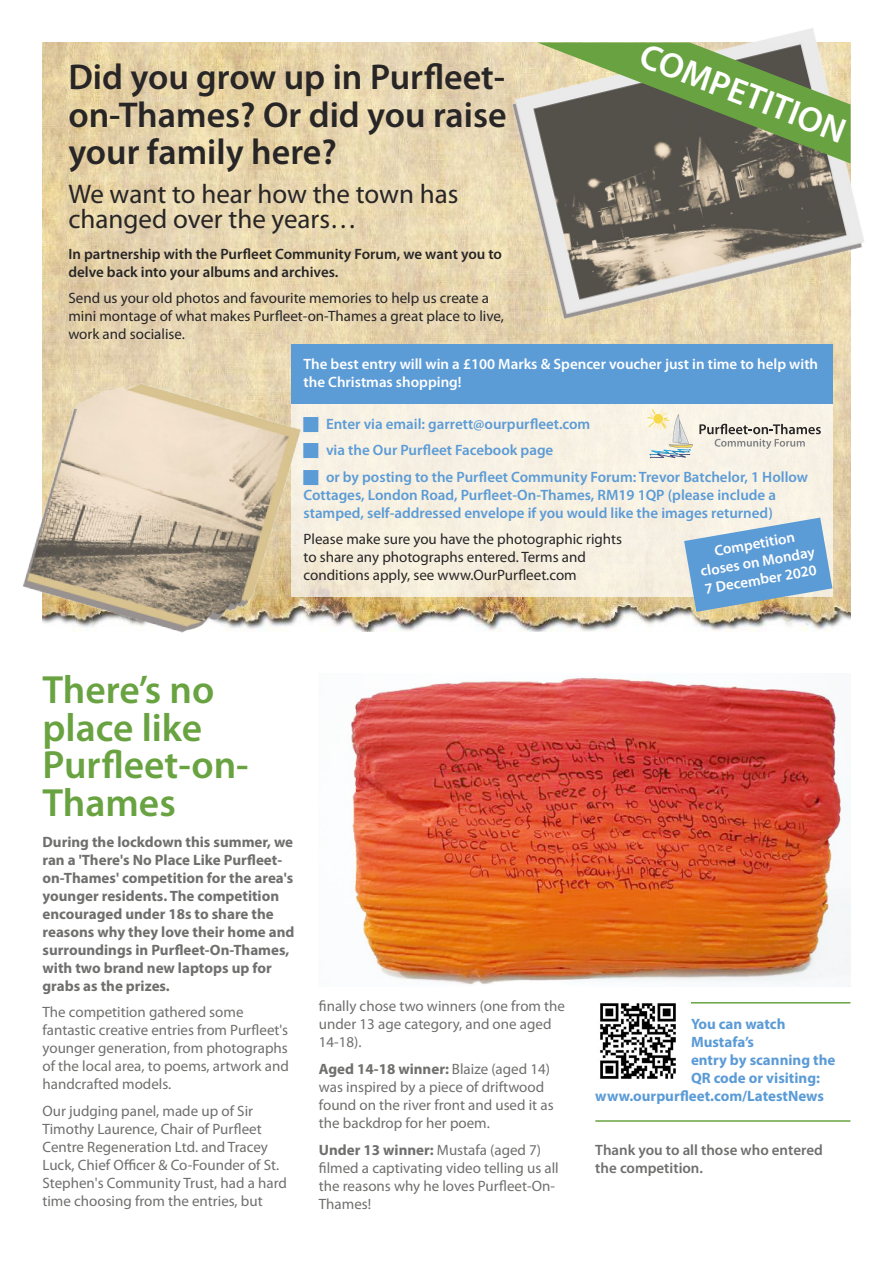
<style>
.page{position:relative;width:893px;height:1263px;background:#fff}
.page>*{position:absolute;margin:0;border:0;box-sizing:border-box;transform-origin:0 0}
.t1{font:600 39.45px/37.5px "Myriad Pro";color:#69a341}
.t2{font:600 36px/37.5px "Myriad Pro";color:#272526;text-align:justify}
.t3{font:600 35.4px "Myriad Pro";color:#fff}
.t4{font:27px/25.5px "Myriad Pro";color:#272526}
.t5{font:15px/18px "Myriad Pro";color:#6f6f6e}
.t6{font:700 15px/18px "Myriad Pro";color:#6f6f6e}
.t7{font:600 15px/18px "Myriad Pro";color:#5b9bd6}
.t8{font:15px/18px "Myriad Pro";color:#272526}
.t9{font:600 15px/18px "Myriad Pro";color:#fff}
.t10{font:600 15px/18px "Myriad Pro";color:#272526}
.t11{font:700 15px "Myriad Pro";color:#5b9bd6}
.t12{font:600 15px/18px "Myriad Pro";color:#6f6f6e}
.s1{font-weight:700}
</style>
<div class="page">
<img style="left:351px;top:677px;width:499px;height:308px">
<img style="left:43px;top:43px;width:807px;height:588px">
<img style="left:508px;top:28px;width:356px;height:296px">
<div style="left:291px;top:404px;width:541px;height:193px;background:#f7f1e3"></div>
<div style="left:291px;top:345px;width:541px;height:59px;background:#5b9bd6"></div>
<svg style="left:684px;top:518px;width:148px;height:94px"></svg>
<svg style="left:537px;top:42px;width:313px;height:121px;background:#7a8c61"></svg>
<img style="left:600px;top:1003px;width:76px;height:76px">
<hr style="left:691px;top:1002px;width:159px;height:1px;background:#69a341">
<hr style="left:595px;top:1120px;width:255px;height:2px;background:#69a341">
<img style="left:23px;top:366px;width:284px;height:267px">
<svg style="left:647px;top:409px;width:46px;height:49px"></svg>
<svg style="left:699px;top:424px;width:122px;height:25px"></svg>
<svg style="left:303px;top:416px;width:4px;height:15px"></svg>
<svg style="left:303px;top:443px;width:4px;height:15px"></svg>
<svg style="left:303px;top:469px;width:4px;height:15px"></svg>
<p class="t2" style="left:68px;top:62px;width:440px">Did you grow up in Purfleet&shy;on-Thames? Or did you raise your family here?</p>
<p class="t4" style="left:68px;top:183px;width:392px">We want to hear how the town has changed over the years…</p>
<p class="t10" style="left:68px;top:246px;width:435px">In partnership with the Purfleet Community Forum, we want you to delve back into your albums and archives.</p>
<p class="t8" style="left:68px;top:291px;width:437px">Send us your old photos and favourite memories to help us create a mini montage of what makes Purfleet-on-Thames a great place to live, work and socialise.</p>
<p class="t3" style="left:646px;top:42px;width:219px;rotate:21deg">COMPETITION</p>
<p class="t9" style="left:303px;top:356px;width:516px">The best entry will win a £100 Marks &amp; Spencer voucher just in time to help with the Christmas shopping!</p>
<p class="t7" style="left:326px;top:416px;width:266px">Enter via email: garrett@ourpurfleet.com</p>
<p class="t7" style="left:326px;top:442px;width:229px">via the Our Purfleet Facebook page</p>
<p class="t7" style="left:303px;top:469px;width:506px;text-indent:22px">or by posting to the Purfleet Community Forum: Trevor Batchelor, 1 Hollow<br>Cottages, London Road, Purfleet-On-Thames, RM19 1QP (please include a stamped, self-addressed envelope if you would like the images returned)</p>
<p class="t8" style="left:303px;top:531px;width:320px">Please make sure you have the photographic rights to share any photographs entered. Terms and conditions apply, see www.OurPurfleet.com</p>
<p class="t9" style="left:696px;top:546px;width:117px;text-align:center;rotate:-10deg">Competition closes on Monday<br>7 December 2020</p>
<p class="t1" style="left:43px;top:675px;width:208px">There’s no place like<br>Purfleet-on-<br>Thames</p>
<p class="t6" style="left:43px;top:834px;width:254px">During the lockdown this summer, we ran a 'There's No Place Like Purfleet&shy;on-Thames' competition for the area's younger residents. The competition encouraged under 18s to share the reasons why they love their home and surroundings in Purfleet-On-Thames, with two brand new laptops up for grabs as the prizes.</p>
<p class="t5" style="left:43px;top:1004px;width:248px">The competition gathered some fantastic creative entries from Purfleet's younger generation, from photographs of the local area, to poems, artwork and handcrafted models.</p>
<p class="t5" style="left:43px;top:1103px;width:246px">Our judging panel, made up of Sir Timothy Laurence, Chair of Purfleet Centre Regeneration Ltd. and Tracey Luck, Chief Officer &amp; Co-Founder of St.<br>Stephen's Community Trust, had a hard time choosing from the entries, but</p>
<p class="t5" style="left:319px;top:999px;width:248px">finally chose two winners (one from the under 13 age category, and one aged<br>14-18).</p>
<p class="t5" style="left:319px;top:1061px;width:236px"><span class="s1">Aged 14-18 winner:</span> Blaize (aged 14) was inspired by a piece of driftwood found on the river front and used it as the backdrop for her poem.</p>
<p class="t5" style="left:319px;top:1142px;width:241px"><span class="s1">Under 13 winner:</span> Mustafa (aged 7) filmed a captivating video telling us all the reasons why he loves Purfleet-On-<br>Thames!</p>
<p class="t11" style="left:691px;top:1019px;width:96px">You can watch</p>
<p class="t11" style="left:691px;top:1037px;width:65px">Mustafa’s</p>
<p class="t11" style="left:691px;top:1055px;width:146px">entry by scanning the</p>
<p class="t11" style="left:691px;top:1073px;width:131px">QR code or visiting:</p>
<p class="t11" style="left:595px;top:1091px;width:230px">www.ourpurfleet.com/LatestNews</p>
<p class="t12" style="left:595px;top:1142px;width:229px">Thank you to all those who entered the competition.</p>
</div>
